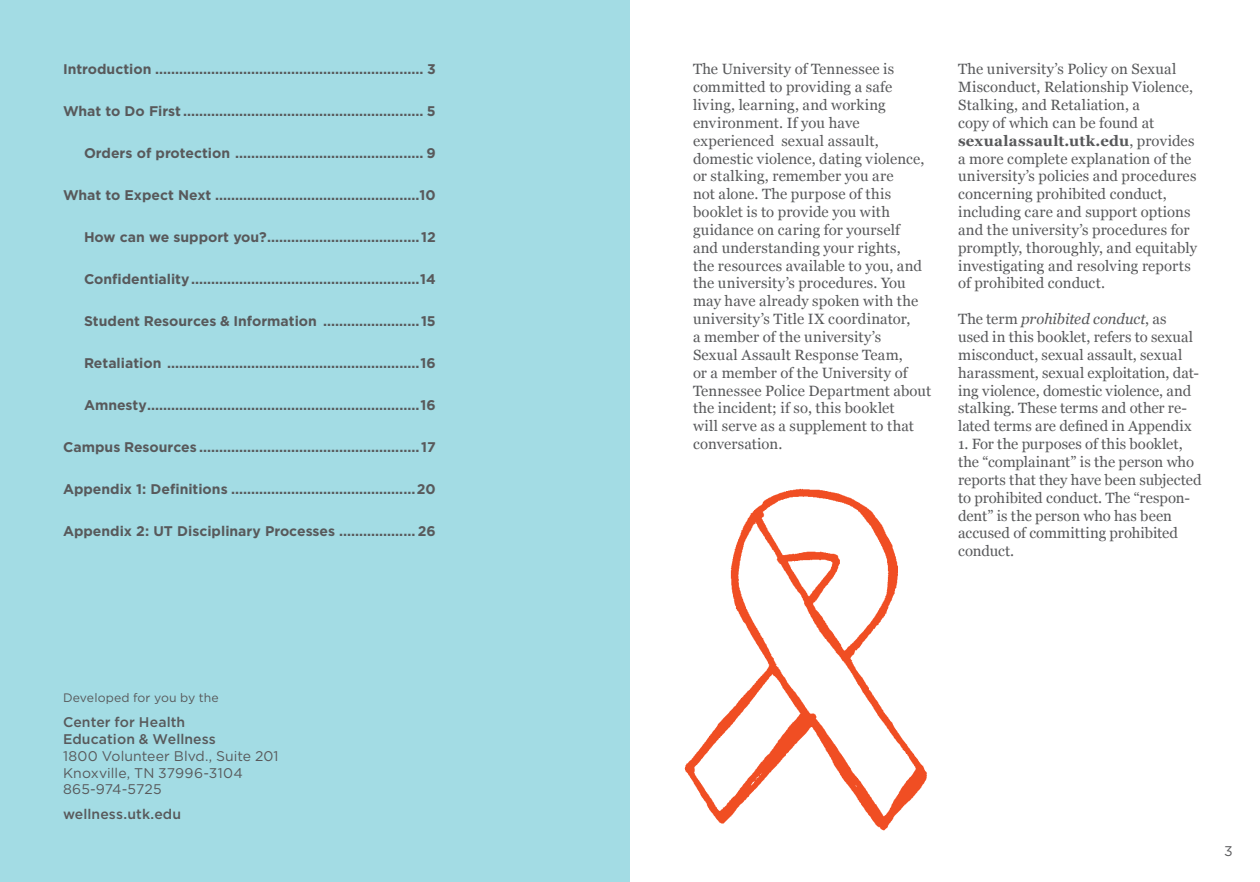
<style>
.page{position:relative;width:1260px;height:882px;background:#fff}
.page>*{position:absolute;margin:0;border:0;box-sizing:border-box;transform-origin:0 0}
.t1{font:14.88px/17.8px "Georgia";letter-spacing:.005em;color:#58595b}
.SG__TOC{font:700 14px "Gotham";color:#58595b}
.SG__Sans_Serif_Light{font:14px/16.8px "Gotham";letter-spacing:.005em;color:#58595b}
.SG__Sans_Serif_Light-2{font:500 14px "Gotham";letter-spacing:.005em;color:#58595b}
.SG__Sans_Serif_Light-3{font:12.25px "Gotham";letter-spacing:.015em;color:#58595b}
.s1{font-weight:500}
.s2{font-weight:700}
.s3{font-style:italic}
</style>
<div class="page">
<img style="left:684px;top:488px;width:243px;height:343px">
<div style="left:0;top:0;width:630px;height:882px;background:#a3dce4"></div>
<p class="SG__TOC" style="left:63px;top:60px;width:374px">Introduction ................................................................... 3</p>
<p class="SG__TOC" style="left:63px;top:102px;width:374px">What to Do First ............................................................ 5</p>
<p class="SG__TOC" style="left:84px;top:144px;width:353px">Orders of protection ............................................... 9</p>
<p class="SG__TOC" style="left:63px;top:186px;width:374px">What to Expect Next ...................................................10</p>
<p class="SG__TOC" style="left:84px;top:228px;width:353px">How can we support you?...................................... 12</p>
<p class="SG__TOC" style="left:84px;top:270px;width:353px">Confidentiality.........................................................14</p>
<p class="SG__TOC" style="left:84px;top:312px;width:353px">Student Resources &amp; Information ........................ 15</p>
<p class="SG__TOC" style="left:84px;top:354px;width:353px">Retaliation ...............................................................16</p>
<p class="SG__TOC" style="left:84px;top:396px;width:353px">Amnesty....................................................................16</p>
<p class="SG__TOC" style="left:63px;top:438px;width:374px">Campus Resources ....................................................... 17</p>
<p class="SG__TOC" style="left:63px;top:480px;width:166px">Appendix 1: Definitions</p>
<p class="SG__TOC" style="left:417px;top:480px;width:20px">20</p>
<p class="SG__TOC" style="left:63px;top:522px;width:374px">Appendix 2: UT Disciplinary Processes ................... 26</p>
<p class="SG__Sans_Serif_Light-3" style="left:63px;top:690px;width:157px">Developed for you by the</p>
<p class="SG__Sans_Serif_Light" style="left:63px;top:713px;width:217px"><span class="s1">Center for Health<br>Education &amp; Wellness<br></span>1800 Volunteer Blvd., Suite 201<br>Knoxville, TN 37996-3104<br>865-974-5725</p>
<p class="SG__Sans_Serif_Light-2" style="left:63px;top:805px;width:120px">wellness.utk.edu</p>
<p class="t1" style="left:693px;top:60px;width:240px">The University of Tennessee is committed to providing a safe living, learning, and working environment. If you have experienced sexual assault, domestic violence, dating violence, or stalking, remember you are<br>not alone. The purpose of this booklet is to provide you with guidance on caring for yourself<br>and understanding your rights,<br>the resources available to you, and the university’s procedures. You may have already spoken with the university’s Title IX coordinator,<br>a member of the university’s<br>Sexual Assault Response Team,<br>or a member of the University of<br>Tennessee Police Department about the incident; if so, this booklet<br>will serve as a supplement to that conversation.</p>
<p class="t1" style="left:958px;top:60px;width:241px">The university’s Policy on Sexual Misconduct, Relationship Violence, Stalking, and Retaliation, a<br>copy of which can be found at <span class="s2">sexualassault.utk.edu</span>, provides a more complete explanation of the university’s policies and procedures concerning prohibited conduct, including care and support options and the university’s procedures for promptly, thoroughly, and equitably investigating and resolving reports of prohibited conduct.</p>
<p class="t1" style="left:958px;top:309px;width:242px">The term <span class="s3">prohibited conduct</span>, as used in this booklet, refers to sexual misconduct, sexual assault, sexual harassment, sexual exploitation, dat&shy;ing violence, domestic violence, and stalking. These terms and other re&shy;lated terms are defined in Appendix</p>
<p class="t1" style="left:958px;top:434px;width:245px">1. For the purposes of this booklet, the “complainant” is the person who reports that they have been subjected to prohibited conduct. The “respon&shy;dent” is the person who has been accused of committing prohibited conduct.</p>
<p class="SG__Sans_Serif_Light" style="left:1224px;top:842px;width:10px">3</p>
</div>
